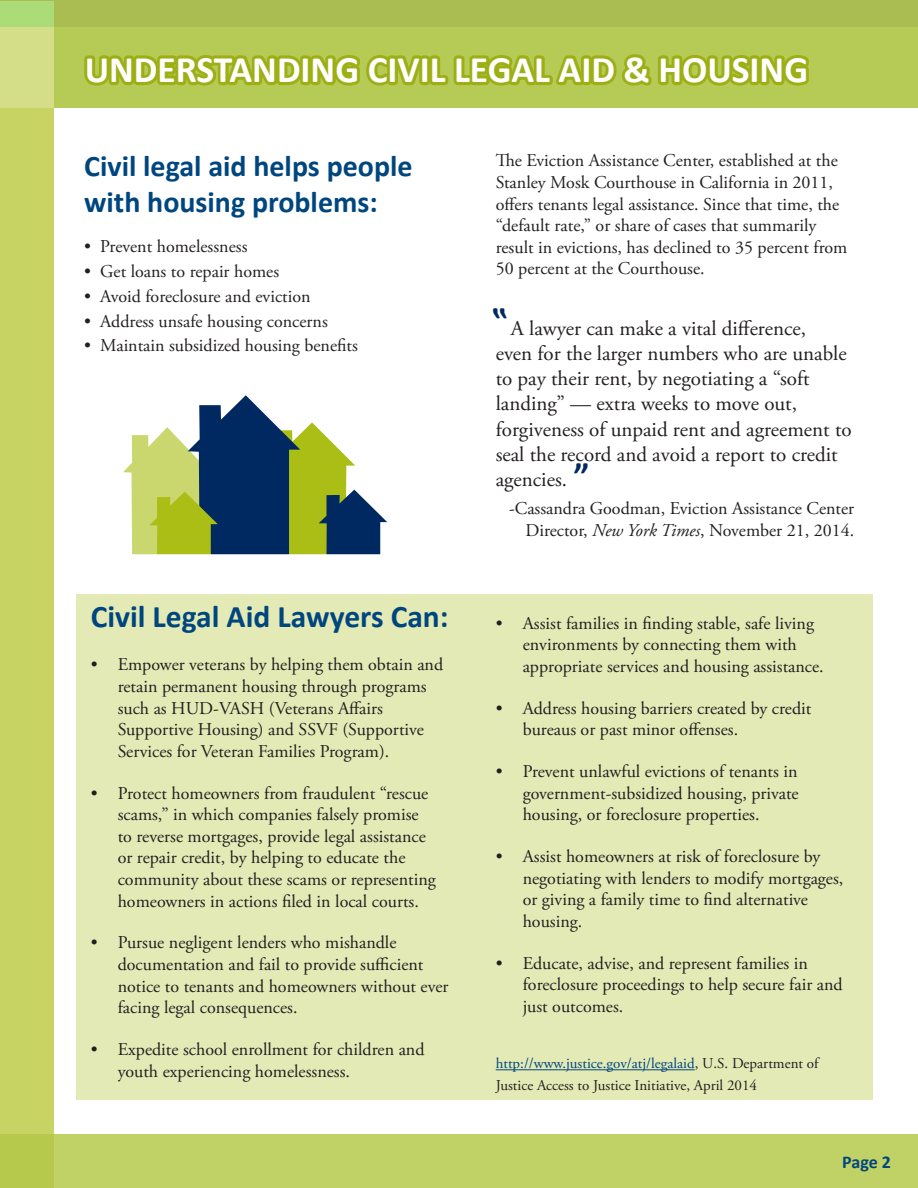
<style>
.page{position:relative;width:918px;height:1188px;background:#fff}
.page>*{position:absolute;margin:0;border:0;box-sizing:border-box;transform-origin:0 0}
.t1{font:700 37.5px "Calibri";color:#fff}
.t2{font:700 36px "Calibri";color:#002961}
.t3{font:700 31.5px "Calibri";color:#00467e}
.t4{font:700 30px/36px "Calibri";color:#00467e}
.t5{font:21px/25.2px "Adobe Garamond Pro";color:#231f20}
.t6{font:18px/21.6px "Adobe Garamond Pro";color:#231f20}
.t7{font:700 18px "Calibri";color:#00467e}
.t8{font:15px/21.6px "Adobe Garamond Pro";color:#231f20}
.s1{font-style:italic}
.s2{color:#00467e}
</style>
<div class="page">
<div style="left:76px;top:594px;width:797px;height:505px;background:#e4eab6"></div>
<div style="left:0;top:0;width:54px;height:1188px;background:#d4dd87"></div>
<div style="left:0;top:0;width:918px;height:27px;background:#aabd52"></div>
<div style="left:0;top:2px;width:54px;height:25px;background:#abdc78"></div>
<div style="left:0;top:108px;width:54px;height:1080px;background:#c7d363"></div>
<div style="left:54px;top:27px;width:864px;height:81px;background:#b6cb56"></div>
<div style="left:0;top:1134px;width:918px;height:54px;background:#c0d166"></div>
<svg style="left:84px;top:54px;width:725px;height:32px"></svg>
<hr style="left:496px;top:1069px;width:199px;height:1px;background:#00467e">
<svg style="left:123px;top:395px;width:264px;height:159px"></svg>
<p class="t1" style="left:85px;top:46px;width:725px">UNDERSTANDING CIVIL LEGAL AID &amp; HOUSING</p>
<p class="t4" style="left:84px;top:148px;width:330px">Civil legal aid helps people with housing problems:</p>
<p class="t6" style="left:84px;top:236px;width:165px">• Prevent homelessness</p>
<p class="t6" style="left:84px;top:261px;width:197px">• Get loans to repair homes</p>
<p class="t6" style="left:84px;top:286px;width:228px">• Avoid foreclosure and eviction</p>
<p class="t6" style="left:84px;top:311px;width:245px">• Address unsafe housing concerns</p>
<p class="t6" style="left:84px;top:335px;width:275px">• Maintain subsidized housing benefits</p>
<p class="t3" style="left:91px;top:597px;width:359px">Civil Legal Aid Lawyers Can:</p>
<p class="t6" style="left:118px;top:654px;width:327px;text-indent:-27px">• Empower veterans by helping them obtain and retain permanent housing through programs such as HUD-VASH (Veterans Affairs Supportive Housing) and SSVF (Supportive Services for Veteran Families Program).</p>
<p class="t6" style="left:118px;top:783px;width:320px;text-indent:-27px">• Protect homeowners from fraudulent “rescue scams,” in which companies falsely promise to reverse mortgages, provide legal assistance or repair credit, by helping to educate the community about these scams or representing homeowners in actions filed in local courts.</p>
<p class="t6" style="left:118px;top:933px;width:332px;text-indent:-27px">• Pursue negligent lenders who mishandle documentation and fail to provide sufficient notice to tenants and homeowners without ever facing legal consequences.</p>
<p class="t6" style="left:118px;top:1039px;width:308px;text-indent:-27px">• Expedite school enrollment for children and youth experiencing homelessness.</p>
<p class="t6" style="left:496px;top:151px;width:353px">The Eviction Assistance Center, established at the Stanley Mosk Courthouse in California in 2011, offers tenants legal assistance. Since that time, the “default rate,” or share of cases that summarily result in evictions, has declined to 35 percent from 50 percent at the Courthouse.</p>
<p class="t5" style="left:496px;top:316px;width:357px;text-indent:15px">A lawyer can make a vital difference,<br>even for the larger numbers who are unable to pay their rent, by negotiating a “soft landing” — extra weeks to move out, forgiveness of unpaid rent and agreement to seal the record and avoid a report to credit agencies.</p>
<p class="t6" style="left:509px;top:498px;width:347px;text-align:right">-Cassandra Goodman, Eviction Assistance Center<br>Director, <span class="s1">New York Times</span>, November 21, 2014.</p>
<p class="t2" style="left:574px;top:453px;width:17px">”</p>
<p class="t6" style="left:523px;top:613px;width:303px;text-indent:-27px">• Assist families in finding stable, safe living environments by connecting them with appropriate services and housing assistance.</p>
<p class="t6" style="left:523px;top:698px;width:290px;text-indent:-27px">• Address housing barriers created by credit bureaus or past minor offenses.</p>
<p class="t6" style="left:523px;top:761px;width:277px;text-align:justify;text-indent:-27px">• Prevent unlawful evictions of tenants in government-subsidized housing, private housing, or foreclosure properties.</p>
<p class="t6" style="left:523px;top:846px;width:322px;text-indent:-27px">• Assist homeowners at risk of foreclosure by negotiating with lenders to modify mortgages, or giving a family time to find alternative housing.</p>
<p class="t6" style="left:523px;top:953px;width:322px;text-indent:-27px">• Educate, advise, and represent families in foreclosure proceedings to help secure fair and just outcomes.</p>
<p class="t8" style="left:496px;top:1053px;width:324px"><span class="s2">http://www.justice.gov/atj/legalaid</span>, U.S. Department of<br>Justice Access to Justice Initiative, April 2014</p>
<p class="t7" style="left:842px;top:1150px;width:50px">Page 2</p>
</div>
